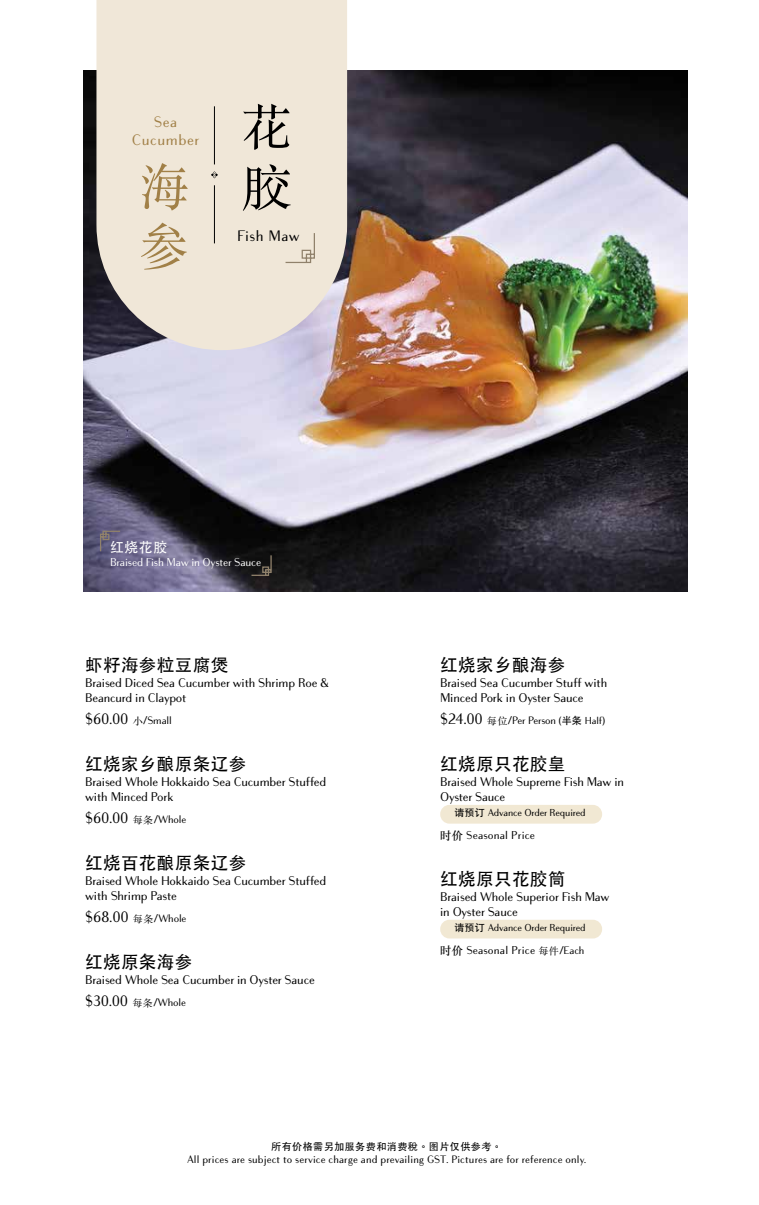
<style>
.page{position:relative;width:759px;height:1205px;background:#fff}
.page>*{position:absolute;margin:0;border:0;box-sizing:border-box;transform-origin:0 0}
.t1{font:50px/60px "ST Songti SC Regular";color:#a18047}
.t2{font:50px/60px "ST Songti SC Regular";color:#000}
.t3{font:500 17.5px "ST Heiti TC";letter-spacing:.025em;color:#000}
.t4{font:15px "Bodoni Sans Text";letter-spacing:.025em;color:#000}
.t5{font:15px/18px "Bodoni Sans Text";letter-spacing:.05em;color:#a18047;text-align:center}
.t6{font:500 13.75px "ST Heiti TC";color:#fff}
.t7{font:12.5px/15px "Bodoni Sans Text";color:#000}
.t8{font:11.25px "Bodoni Sans Text";letter-spacing:.025em;color:#000}
.t9{font:11.25px "Bodoni Sans Text";color:#fff}
.t10{font:10.62px "Bodoni Sans Text";letter-spacing:.025em;color:#000}
.t11{font:10.62px "Bodoni Sans Text";letter-spacing:-.005em;color:#000}
.t12{font:10px "Bodoni Sans Text";color:#000}
.t13{font:500 10px "ST Heiti TC";letter-spacing:.05em;color:#000}
.s1{font-family:"ST Songti TC Regular";font-size:10px}
.s2{font-size:10.62px}
.s3{font-size:15px}
.s4{font-family:"ST Heiti TC";font-weight:500;font-size:10px}
.s5{font-size:10px}
.s6{font-family:"ST Heiti TC";font-weight:500}
.s7{font-family:"ST Songti TC Bold"}
</style>
<div class="page">
<img style="left:84px;top:71px;width:603px;height:521px">
<svg style="left:96px;top:0;width:251px;height:350px;background:#e7ded1"></svg>
<hr style="left:214px;top:106px;width:1px;height:58px;background:#000101">
<hr style="left:214px;top:185px;width:1px;height:58px;background:#000101">
<svg style="left:211px;top:171px;width:7px;height:7px"></svg>
<div style="left:440px;top:805px;width:162px;height:18px;background:#f1e8d3;border-radius:9px"></div>
<div style="left:440px;top:920px;width:162px;height:18px;background:#f1e8d3;border-radius:9px"></div>
<svg style="left:99px;top:530px;width:22px;height:22px"></svg>
<svg style="left:250px;top:554px;width:22px;height:22px"></svg>
<div style="left:255px;top:71px;width:26px;height:35px;background:#f0e7d8"></div>
<svg style="left:284px;top:232px;width:31px;height:32px"></svg>
<p class="t5" style="left:132px;top:113px;width:69px">Sea<br>Cucumber</p>
<h1 class="t1" style="left:139px;top:154px;width:51px">海参</h1>
<h1 class="t2" style="left:242px;top:95px;width:51px">花胶</h1>
<p class="t4" style="left:237px;top:227px;width:64px">Fish Maw</p>
<p class="t6" style="left:110px;top:539px;width:59px">红烧花胶</p>
<p class="t9" style="left:110px;top:555px;width:152px">Braised Fish Maw in Oyster Sauce</p>
<h2 class="t3" style="left:85px;top:655px;width:145px">虾籽海参粒豆腐煲</h2>
<p class="t7" style="left:85px;top:675px;width:246px">Braised Diced Sea Cucumber with Shrimp Roe &amp;<br>Beancurd in Claypot</p>
<p class="t4" style="left:85px;top:710px;width:88px">$60.00 <span class="s1">小</span><span class="s2">/Small</span></p>
<h2 class="t3" style="left:85px;top:754px;width:163px">红烧家乡酿原条辽参</h2>
<p class="t7" style="left:85px;top:774px;width:242px">Braised Whole Hokkaido Sea Cucumber Stuffed with Minced Pork</p>
<p class="t4" style="left:85px;top:809px;width:102px">$60.00 <span class="s1">每条</span><span class="s2">/Whole</span></p>
<h2 class="t3" style="left:85px;top:853px;width:163px">红烧百花酿原条辽参</h2>
<p class="t7" style="left:85px;top:873px;width:242px">Braised Whole Hokkaido Sea Cucumber Stuffed with Shrimp Paste</p>
<p class="t4" style="left:85px;top:908px;width:103px">$68.00 <span class="s1">每条</span><span class="s2">/Whole</span></p>
<h2 class="t3" style="left:85px;top:952px;width:109px">红烧原条海参</h2>
<p class="t7" style="left:85px;top:972px;width:231px">Braised Whole Sea Cucumber in Oyster Sauce</p>
<p class="t4" style="left:85px;top:992px;width:102px">$30.00 <span class="s1">每条</span><span class="s2">/Whole</span></p>
<h2 class="t3" style="left:440px;top:655px;width:127px">红烧家乡酿海参</h2>
<p class="t7" style="left:440px;top:675px;width:168px">Braised Sea Cucumber Stuff with<br>Minced Pork in Oyster Sauce</p>
<p class="t11" style="left:440px;top:714px;width:166px"><span class="s3">$24.00</span> <span class="s1">每位</span>/Per Person (<span class="s4">半条</span> <span class="s5">Half</span>)</p>
<h2 class="t3" style="left:440px;top:754px;width:127px">红烧原只花胶皇</h2>
<p class="t7" style="left:440px;top:774px;width:185px">Braised Whole Supreme Fish Maw in<br>Oyster Sauce</p>
<p class="t12" style="left:454px;top:807px;width:133px"><span class="s6">请预订</span> Advance Order Required</p>
<p class="t8" style="left:440px;top:828px;width:96px"><span class="s7">时价</span> Seasonal Price</p>
<h2 class="t3" style="left:440px;top:869px;width:127px">红烧原只花胶筒</h2>
<p class="t7" style="left:440px;top:889px;width:170px">Braised Whole Superior Fish Maw in Oyster Sauce</p>
<p class="t12" style="left:454px;top:922px;width:133px"><span class="s6">请预订</span> Advance Order Required</p>
<p class="t8" style="left:440px;top:943px;width:146px"><span class="s7">时价</span> Seasonal Price <span class="s1">每件</span><span class="s2">/Each</span></p>
<p class="t13" style="left:271px;top:1141px;width:232px">所有价格需另加服务费和消费稅。图片仅供参考。</p>
<p class="t10" style="left:187px;top:1153px;width:400px">All prices are subject to service charge and prevailing GST. Pictures are for reference only.</p>
</div>
